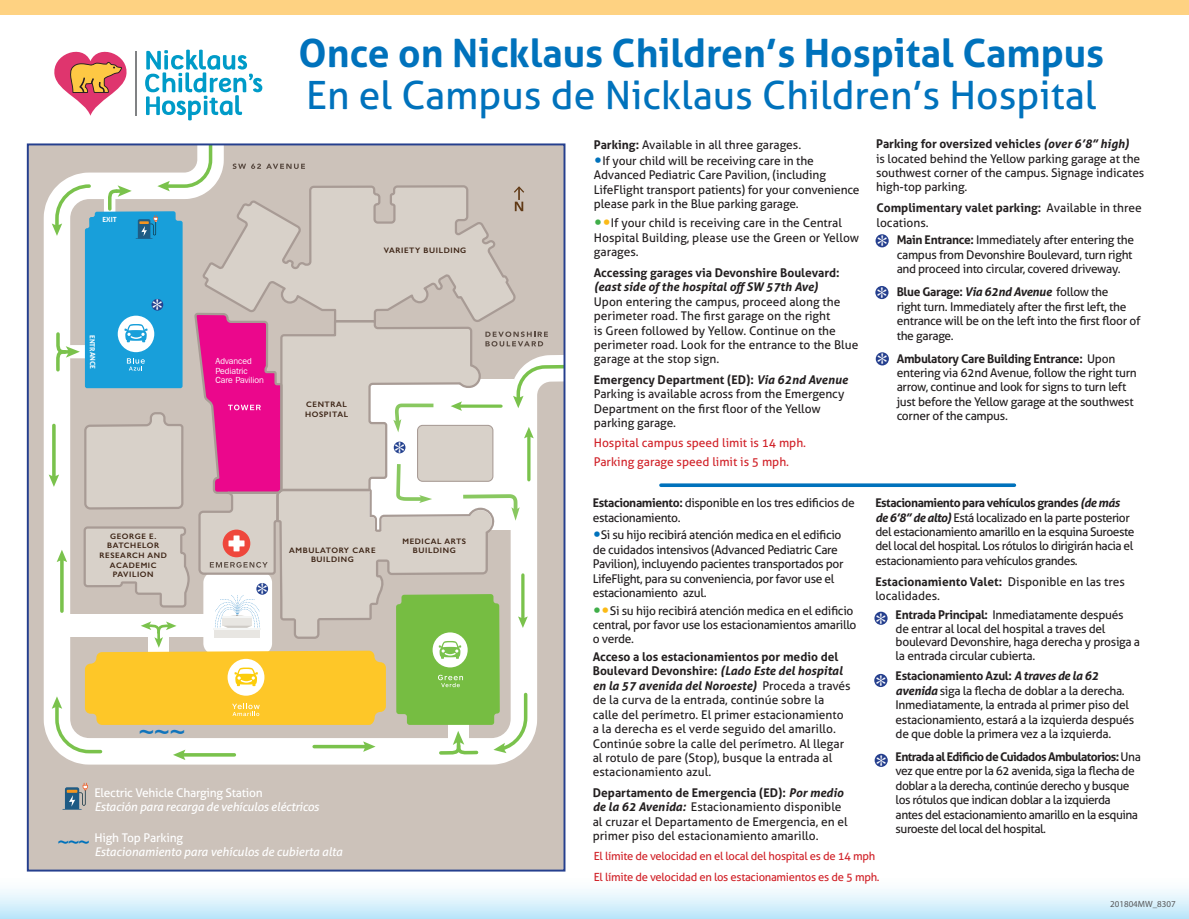
<style>
.page{position:relative;width:1189px;height:919px;background:#fff}
.page>*{position:absolute;margin:0;border:0;box-sizing:border-box;transform-origin:0 0}
.t1{font:700 39px "Aller";color:#0072bc}
.t2{font:39px "Aller";color:#0072bc}
.t3{font:26.55px "Gill Sans";color:#1074bc}
.t4{font:23.25px "Gill Sans";color:#fff}
.t5{font:23.1px "Gill Sans";color:#fff}
.t6{font:12px/14.4px "Aller";letter-spacing:-.025em;color:#231f20}
.t7{font:12px/14.4px "Aller";color:#231f20}
.t8{font:12px/14.4px "Aller";letter-spacing:-.005em;color:#231f20}
.t9{font:italic 12px/14.4px "Aller";letter-spacing:-.02em;color:#fff}
.t10{font:700 12px/14.4px "Aller";color:#231f20}
.t11{font:12px/19.2px "Aller";color:#d1232a}
.t12{font:italic 700 12px "Aller";color:#231f20}
.t13{font:12px "Aller";letter-spacing:-.02em;color:#fff}
.t14{font:11.25px/20.7px "Aller";letter-spacing:-.025em;color:#d1232a}
.t15{font:9px "Myriad Pro";color:#57585a}
.t16{font:8.85px/9.8px "Franklin Gothic IT Cby BT";color:#fff}
.t17{font:600 7.95px/9.6px "Gill Sans";letter-spacing:.075em;color:#3b2213;text-align:center}
.t18{font:700 7.05px "Aller";letter-spacing:-.01em;color:#fff}
.s1{font-weight:700}
.s2{font-weight:700;font-style:italic}
.s3{font-size:21px;color:#0072bc}
.s4{font-size:21px;color:#40ae49}
.s5{font-size:21px;color:#fbba17}
.s6{font-weight:400}
.s7{font-family:"Gill Sans";font-weight:600;font-style:normal;font-size:18px;color:#0072bc}
.s8{font-style:normal}
</style>
<div class="page">
<div style="left:0;top:874px;width:1189px;height:44px;background:linear-gradient(to bottom,#fff,#c3e9fa)"></div>
<div style="left:28px;top:144px;width:536px;height:726px;background:#ccc2ba"></div>
<svg style="left:43px;top:197px;width:470px;height:568px;background:#f6f4f3"></svg>
<svg style="left:83px;top:759px;width:102px;height:6px"></svg>
<svg style="left:49px;top:146px;width:513px;height:613px"></svg>
<div style="left:256px;top:582px;width:12px;height:12px;background:#24418f;border-radius:50%"></div>
<hr style="left:661px;top:483px;width:353px;height:3px;background:#0072bc">
<div style="left:0;top:0;width:1189px;height:14px;background:#fed282"></div>
<div style="left:874px;top:611px;width:14px;height:13px;background:#253f8e;border-radius:50%"></div>
<div style="left:874px;top:673px;width:13px;height:13px;background:#253f8e;border-radius:50%"></div>
<div style="left:876px;top:234px;width:13px;height:13px;background:#253f8e;border-radius:50%"></div>
<div style="left:875px;top:286px;width:14px;height:13px;background:#253f8e;border-radius:50%"></div>
<div style="left:876px;top:352px;width:13px;height:13px;background:#253f8e;border-radius:50%"></div>
<div style="left:875px;top:753px;width:13px;height:13px;background:#253f8e;border-radius:50%"></div>
<svg style="left:64px;top:782px;width:24px;height:27px"></svg>
<svg style="left:145px;top:50px;width:117px;height:70px"></svg>
<hr style="left:136px;top:51px;width:1px;height:64px;background:#808284">
<svg style="left:54px;top:51px;width:73px;height:65px"></svg>
<p class="t18" style="left:103px;top:214px;width:16px">EXIT</p>
<p class="t18" style="left:97px;top:334px;width:36px;rotate:90deg">ENTRANCE</p>
<h3 class="t4" style="left:153px;top:294px;width:11px">*</h3>
<p class="t16" style="left:216px;top:356px;width:50px">Advanced<br>Pediatric<br>Care Pavilion</p>
<h1 class="t1" style="left:299px;top:29px;width:807px">Once on Nicklaus Children’s Hospital Campus</h1>
<h1 class="t2" style="left:306px;top:71px;width:792px">En el Campus de Nicklaus Children’s Hospital</h1>
<p class="t6" style="left:876px;top:136px;width:270px"><span class="s1">Parking for oversized vehicles</span> <span class="s2">(over 6’8” high)<br></span>is located behind the Yellow parking garage at the southwest corner of the campus. Signage indicates high-top parking.</p>
<p class="t7" style="left:594px;top:137px;width:209px"><span class="s1">Parking:</span> Available in all three garages.</p>
<p class="t6" style="left:594px;top:153px;width:267px"><span class="s3">•</span>If your child will be receiving care in the Advanced Pediatric Care Pavilion, (including LifeFlight transport patients) for your convenience please park in the Blue parking garage.</p>
<p class="t7" style="left:594px;top:216px;width:267px"><span class="s4">•</span><span class="s5">•</span>If your child is receiving care in the Central<br>Hospital Building, please use the Green or Yellow garages.</p>
<p class="t10" style="left:594px;top:265px;width:247px">Accessing garages via Devonshire Boulevard:</p>
<p class="t12" style="left:594px;top:279px;width:226px">(east side of the hospital off SW 57th Ave)</p>
<p class="t7" style="left:594px;top:294px;width:266px">Upon entering the campus, proceed along the perimeter road. The first garage on the right<br>is Green followed by Yellow. Continue on the perimeter road. Look for the entrance to the Blue garage at the stop sign.</p>
<p class="t8" style="left:594px;top:372px;width:255px"><span class="s1">Emergency Department (ED):</span> <span class="s2">Via 62nd Avenue </span>Parking is available across from the Emergency Department on the first floor of the Yellow parking garage.</p>
<p class="t10" style="left:876px;top:201px;width:267px">Complimentary valet parking: <span class="s6">Available in three locations.</span></p>
<p class="t6" style="left:897px;top:233px;width:239px;text-align:justify"><span class="s1">Main Entrance:</span> Immediately after entering the campus from Devonshire Boulevard, turn right and proceed into circular, covered driveway.</p>
<p class="t6" style="left:897px;top:284px;width:245px"><span class="s1">Blue Garage:</span> <span class="s2">Via 62nd Avenue</span> follow the<br>right turn. Immediately after the first left, the entrance will be on the left into the first floor of the garage.</p>
<p class="t6" style="left:897px;top:351px;width:242px"><span class="s1">Ambulatory Care Building Entrance:</span> Upon entering via 62nd Avenue, follow the right turn arrow, continue and look for signs to turn left just before the Yellow garage at the southwest corner of the campus.</p>
<h3 class="t5" style="left:877px;top:231px;width:11px">*</h3>
<p class="t17" style="left:384px;top:245px;width:84px">VARIETY BUILDING</p>
<h3 class="t5" style="left:877px;top:282px;width:11px">*</h3>
<h3 class="t5" style="left:878px;top:349px;width:11px">*</h3>
<p class="t17" style="left:305px;top:399px;width:45px;text-align:left">CENTRAL<br>HOSPITAL</p>
<h3 class="t4" style="left:395px;top:437px;width:11px">*</h3>
<p class="t11" style="left:594px;top:432px;width:214px">Hospital campus speed limit is 14 mph.<br>Parking garage speed limit is 5 mph.</p>
<p class="t17" style="left:100px;top:531px;width:69px">GEORGE E.<br>BATCHELOR<br>RESEARCH AND<br>ACADEMIC<br>PAVILION</p>
<p class="t17" style="left:402px;top:536px;width:65px">MEDICAL ARTS<br>BUILDING</p>
<p class="t17" style="left:289px;top:544px;width:88px">AMBULATORY CARE<br>BUILDING</p>
<h2 class="t3" style="left:139px;top:715px;width:48px">~~~</h2>
<h3 class="t4" style="left:257px;top:578px;width:11px">*</h3>
<p class="t13" style="left:94px;top:785px;width:170px">Electric Vehicle Charging Station</p>
<p class="t9" style="left:94px;top:799px;width:226px">Estación para recarga de vehículos eléctricos</p>
<p class="t9" style="left:94px;top:829px;width:250px;text-indent:-36px"><span class="s7">~~~</span> <span class="s8">High Top Parking<br></span>Estacionamiento para vehículos de cubierta alta</p>
<p class="t6" style="left:593px;top:495px;width:263px"><span class="s1">Estacionamiento:</span> disponible en los tres edificios de estacionamiento.</p>
<p class="t6" style="left:593px;top:527px;width:252px"><span class="s3">•</span>Si su hijo recibirá atención medica en el edificio de cuidados intensivos (Advanced Pediatric Care Pavilion), incluyendo pacientes transportados por LifeFlight, para su conveniencia, por favor use el estacionamiento azul.</p>
<p class="t6" style="left:593px;top:602px;width:265px"><span class="s4">•</span><span class="s5">•</span>Si su hijo recibirá atención medica en el edificio central, por favor use los estacionamientos amarillo o verde.</p>
<p class="t7" style="left:593px;top:649px;width:259px"><span class="s1">Acceso a los estacionamientos por medio del Boulevard Devonshire:</span> <span class="s2">(Lado Este del hospital en la 57 avenida del Noroeste)</span> Proceda a través de la curva de la entrada, continúe sobre la calle del perímetro. El primer estacionamiento a la derecha es el verde seguido del amarillo.<br>Continúe sobre la calle del perímetro. Al llegar al rotulo de pare (Stop), busque la entrada al estacionamiento azul.</p>
<p class="t7" style="left:593px;top:785px;width:257px"><span class="s1">Departamento de Emergencia (ED):</span> <span class="s2">Por medio de la 62 Avenida:</span> Estacionamiento disponible al cruzar el Departamento de Emergencia, en el primer piso del estacionamiento amarillo.</p>
<p class="t6" style="left:875px;top:495px;width:261px"><span class="s1">Estacionamiento para vehículos grandes</span> <span class="s2">(de más de 6’8” de alto)</span> Está localizado en la parte posterior del estacionamiento amarillo en la esquina Suroeste del local del hospital. Los rótulos lo dirigirán hacia el estacionamiento para vehículos grandes.</p>
<p class="t7" style="left:875px;top:573px;width:251px"><span class="s1">Estacionamiento Valet:</span> Disponible en las tres localidades.</p>
<p class="t6" style="left:896px;top:607px;width:246px;line-height:13.5px"><span class="s1">Entrada Principal:</span> Inmediatamente después<br>de entrar al local del hospital a traves del boulevard Devonshire, haga derecha y prosiga a la entrada circular cubierta.</p>
<p class="t6" style="left:896px;top:668px;width:240px"><span class="s1">Estacionamiento Azul:</span> <span class="s2">A traves de la 62 avenida</span> siga la flecha de doblar a la derecha.<br>Inmediatamente, la entrada al primer piso del estacionamiento, estará a la izquierda después de que doble la primera vez a la izquierda.</p>
<p class="t6" style="left:896px;top:749px;width:247px"><span class="s1">Entrada al Edificio de Cuidados Ambulatorios:</span> Una vez que entre por la 62 avenida, siga la flecha de doblar a la derecha, continúe derecho y busque los rótulos que indican doblar a la izquierda antes del estacionamiento amarillo en la esquina suroeste del local del hospital.</p>
<h3 class="t5" style="left:876px;top:608px;width:11px">*</h3>
<h3 class="t5" style="left:876px;top:670px;width:11px">*</h3>
<h3 class="t5" style="left:876px;top:750px;width:11px">*</h3>
<p class="t14" style="left:594px;top:845px;width:287px">El límite de velocidad en el local del hospital es de 14 mph<br>El límite de velocidad en los estacionamientos es de 5 mph.</p>
<p class="t15" style="left:1110px;top:898px;width:67px">201804MW_8307</p>
</div>
